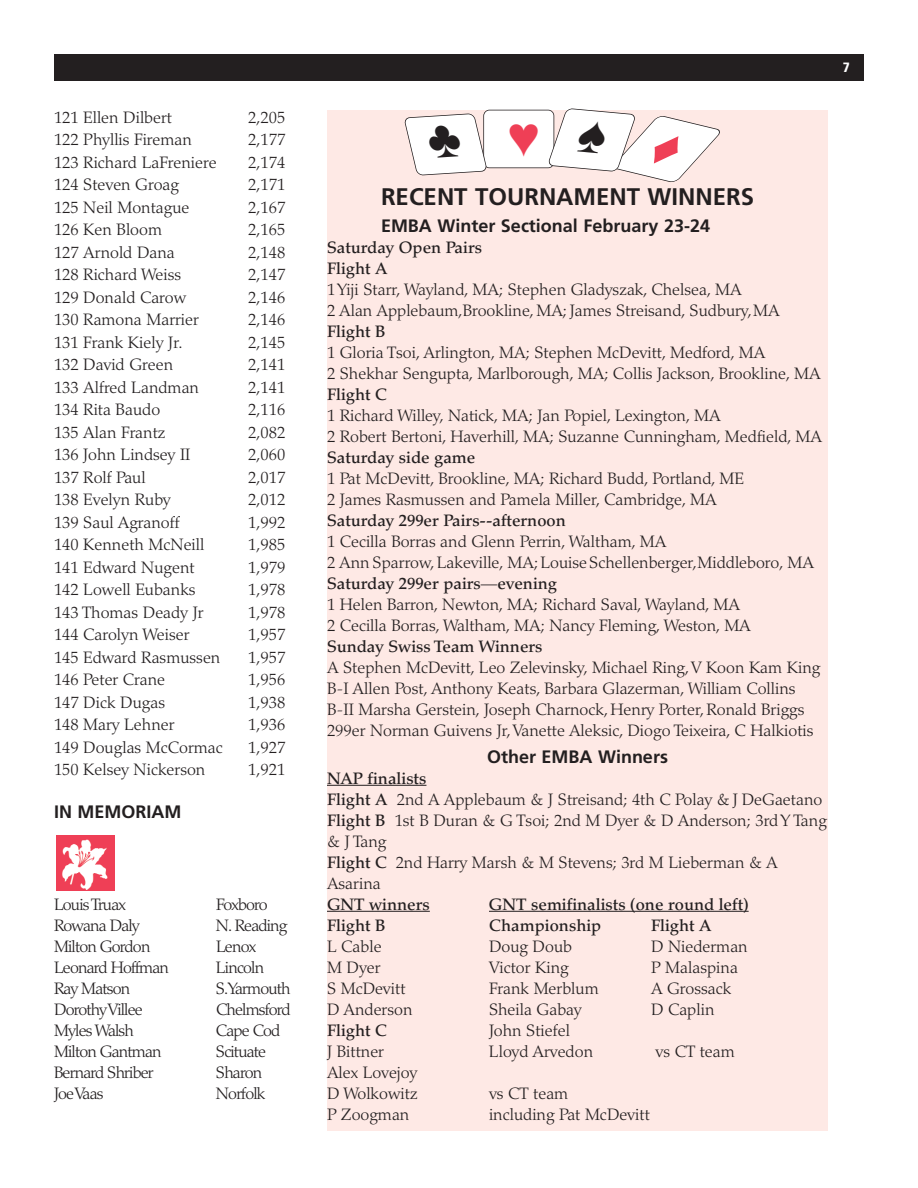
<style>
.page{position:relative;width:918px;height:1188px;background:#fff}
.page>*{position:absolute;margin:0;border:0;box-sizing:border-box;transform-origin:0 0}
.t1{font:700 24px "Frutiger";color:#231f20}
.t2{font:700 18px "Frutiger";color:#231f20}
.t3{font:300 16.5px/21px "Palatino";color:#231f20}
.t4{font:500 16.5px/21px "Palatino";color:#231f20}
.t5{font:300 16.5px "Palatino";letter-spacing:-.05em;color:#231f20}
.t6{font:900 condensed 13.5px "Frutiger";color:#fff}
.s1{font-weight:500}
</style>
<div class="page">
<div style="left:54px;top:54px;width:810px;height:27px;background:#231f20"></div>
<div style="left:327px;top:111px;width:501px;height:1020px;background:#fee9e5"></div>
<hr style="left:327px;top:785px;width:99px;height:1px;background:#231f20">
<hr style="left:327px;top:911px;width:103px;height:1px;background:#231f20">
<hr style="left:489px;top:911px;width:260px;height:1px;background:#231f20">
<img style="left:56px;top:836px;width:59px;height:55px">
<div style="left:484px;top:110px;width:70px;height:58px;background:#fff;border-radius:6px"></div>
<div style="left:483px;top:110px;width:71px;height:58px;border:2px solid #231f20;border-radius:6px"></div>
<svg style="left:404px;top:113px;width:83px;height:63px"></svg>
<svg style="left:548px;top:108px;width:173px;height:74px"></svg>
<p class="t3" style="left:54px;top:108px;width:120px">121 Ellen Dilbert</p>
<p class="t3" style="left:248px;top:108px;width:39px">2,205</p>
<p class="t3" style="left:54px;top:131px;width:139px">122 Phyllis Fireman</p>
<p class="t3" style="left:248px;top:131px;width:39px">2,177</p>
<p class="t3" style="left:54px;top:153px;width:164px">123 Richard LaFreniere</p>
<p class="t3" style="left:248px;top:153px;width:39px">2,174</p>
<p class="t3" style="left:54px;top:176px;width:127px">124 Steven Groag</p>
<p class="t3" style="left:248px;top:176px;width:39px">2,171</p>
<p class="t3" style="left:54px;top:198px;width:137px">125 Neil Montague</p>
<p class="t3" style="left:248px;top:198px;width:39px">2,167</p>
<p class="t3" style="left:54px;top:221px;width:110px">126 Ken Bloom</p>
<p class="t3" style="left:248px;top:221px;width:39px">2,165</p>
<p class="t3" style="left:54px;top:243px;width:122px">127 Arnold Dana</p>
<p class="t3" style="left:248px;top:243px;width:39px">2,148</p>
<p class="t3" style="left:54px;top:266px;width:129px">128 Richard Weiss</p>
<p class="t3" style="left:248px;top:266px;width:39px">2,147</p>
<p class="t3" style="left:54px;top:288px;width:134px">129 Donald Carow</p>
<p class="t3" style="left:248px;top:288px;width:39px">2,146</p>
<p class="t3" style="left:54px;top:311px;width:147px">130 Ramona Marrier</p>
<p class="t3" style="left:248px;top:311px;width:39px">2,146</p>
<p class="t3" style="left:54px;top:333px;width:130px">131 Frank Kiely Jr.</p>
<p class="t3" style="left:248px;top:333px;width:39px">2,145</p>
<p class="t3" style="left:54px;top:356px;width:121px">132 David Green</p>
<p class="t3" style="left:248px;top:356px;width:39px">2,141</p>
<p class="t3" style="left:54px;top:378px;width:147px">133 Alfred Landman</p>
<p class="t3" style="left:248px;top:378px;width:39px">2,141</p>
<p class="t3" style="left:54px;top:401px;width:108px">134 Rita Baudo</p>
<p class="t3" style="left:248px;top:401px;width:39px">2,116</p>
<p class="t3" style="left:54px;top:423px;width:113px">135 Alan Frantz</p>
<p class="t3" style="left:248px;top:423px;width:39px">2,082</p>
<p class="t3" style="left:54px;top:446px;width:138px">136 John Lindsey II</p>
<p class="t3" style="left:248px;top:446px;width:39px">2,060</p>
<p class="t3" style="left:54px;top:468px;width:93px">137 Rolf Paul</p>
<p class="t3" style="left:248px;top:468px;width:39px">2,017</p>
<p class="t3" style="left:54px;top:491px;width:118px">138 Evelyn Ruby</p>
<p class="t3" style="left:248px;top:491px;width:39px">2,012</p>
<p class="t3" style="left:54px;top:513px;width:127px">139 Saul Agranoff</p>
<p class="t3" style="left:248px;top:513px;width:39px">1,992</p>
<p class="t3" style="left:54px;top:536px;width:152px">140 Kenneth McNeill</p>
<p class="t3" style="left:248px;top:536px;width:39px">1,985</p>
<p class="t3" style="left:54px;top:558px;width:142px">141 Edward Nugent</p>
<p class="t3" style="left:248px;top:558px;width:39px">1,979</p>
<p class="t3" style="left:54px;top:581px;width:143px">142 Lowell Eubanks</p>
<p class="t3" style="left:248px;top:581px;width:39px">1,978</p>
<p class="t3" style="left:54px;top:603px;width:151px">143 Thomas Deady Jr</p>
<p class="t3" style="left:248px;top:603px;width:39px">1,978</p>
<p class="t3" style="left:54px;top:626px;width:137px">144 Carolyn Weiser</p>
<p class="t3" style="left:248px;top:626px;width:39px">1,957</p>
<p class="t3" style="left:54px;top:648px;width:168px">145 Edward Rasmussen</p>
<p class="t3" style="left:248px;top:648px;width:39px">1,957</p>
<p class="t3" style="left:54px;top:671px;width:113px">146 Peter Crane</p>
<p class="t3" style="left:248px;top:671px;width:39px">1,956</p>
<p class="t3" style="left:54px;top:693px;width:113px">147 Dick Dugas</p>
<p class="t3" style="left:248px;top:693px;width:39px">1,938</p>
<p class="t3" style="left:54px;top:716px;width:122px">148 Mary Lehner</p>
<p class="t3" style="left:248px;top:716px;width:39px">1,936</p>
<p class="t3" style="left:54px;top:738px;width:170px">149 Douglas McCormac</p>
<p class="t3" style="left:248px;top:738px;width:39px">1,927</p>
<p class="t3" style="left:54px;top:761px;width:153px">150 Kelsey Nickerson</p>
<p class="t3" style="left:248px;top:761px;width:39px">1,921</p>
<p class="t2" style="left:54px;top:805px;width:129px">IN MEMORIAM</p>
<p class="t5" style="left:54px;top:898px;width:73px">Louis Truax</p>
<p class="t5" style="left:216px;top:898px;width:53px">Foxboro</p>
<p class="t5" style="left:54px;top:919px;width:87px">Rowana Daly</p>
<p class="t5" style="left:216px;top:919px;width:73px">N. Reading</p>
<p class="t5" style="left:54px;top:940px;width:98px">Milton Gordon</p>
<p class="t3" style="left:216px;top:938px;width:42px">Lenox</p>
<p class="t5" style="left:54px;top:961px;width:116px">Leonard Hoffman</p>
<p class="t5" style="left:216px;top:961px;width:50px">Lincoln</p>
<p class="t5" style="left:54px;top:982px;width:78px">Ray Matson</p>
<p class="t5" style="left:216px;top:982px;width:76px">S. Yarmouth</p>
<p class="t5" style="left:54px;top:1003px;width:90px">Dorothy Villee</p>
<p class="t5" style="left:216px;top:1003px;width:76px">Chelmsford</p>
<p class="t5" style="left:54px;top:1024px;width:81px">Myles Walsh</p>
<p class="t3" style="left:216px;top:1022px;width:66px">Cape Cod</p>
<p class="t5" style="left:54px;top:1045px;width:109px">Milton Gantman</p>
<p class="t5" style="left:216px;top:1045px;width:52px">Scituate</p>
<p class="t5" style="left:54px;top:1066px;width:101px">Bernard Shriber</p>
<p class="t3" style="left:216px;top:1064px;width:48px">Sharon</p>
<p class="t3" style="left:54px;top:1085px;width:51px">Joe Vaas</p>
<p class="t5" style="left:216px;top:1087px;width:51px">Norfolk</p>
<p class="t6" style="left:843px;top:61px;width:9px">7</p>
<h1 class="t1" style="left:381px;top:187px;width:375px">RECENT TOURNAMENT WINNERS</h1>
<p class="t2" style="left:381px;top:218px;width:331px">EMBA Winter Sectional February 23-24</p>
<p class="t4" style="left:327px;top:238px;width:157px">Saturday Open Pairs<br>Flight A</p>
<p class="t3" style="left:327px;top:280px;width:454px">1 Yiji Starr, Wayland, MA; Stephen Gladyszak, Chelsea, MA<br>2 Alan Applebaum,Brookline, MA; James Streisand, Sudbury,MA</p>
<p class="t4" style="left:327px;top:322px;width:60px">Flight B</p>
<p class="t3" style="left:327px;top:343px;width:495px">1 Gloria Tsoi, Arlington, MA; Stephen McDevitt, Medford, MA<br>2 Shekhar Sengupta, Marlborough, MA; Collis Jackson, Brookline, MA</p>
<p class="t4" style="left:327px;top:385px;width:62px">Flight C</p>
<p class="t3" style="left:327px;top:406px;width:497px">1 Richard Willey, Natick, MA; Jan Popiel, Lexington, MA<br>2 Robert Bertoni, Haverhill, MA; Suzanne Cunningham, Medfield, MA</p>
<p class="t4" style="left:327px;top:448px;width:150px">Saturday side game</p>
<p class="t3" style="left:327px;top:469px;width:419px">1 Pat McDevitt, Brookline, MA; Richard Budd, Portland, ME<br>2 James Rasmussen and Pamela Miller, Cambridge, MA</p>
<p class="t4" style="left:327px;top:511px;width:240px">Saturday 299er Pairs--afternoon</p>
<p class="t3" style="left:327px;top:532px;width:489px">1 Cecilla Borras and Glenn Perrin, Waltham, MA<br>2 Ann Sparrow, Lakeville, MA; Louise Schellenberger,Middleboro, MA <span class="s1">Saturday 299er pairs</span>—<span class="s1">evening<br></span>1 Helen Barron, Newton, MA; Richard Saval, Wayland, MA<br>2 Cecilla Borras, Waltham, MA; Nancy Fleming, Weston, MA</p>
<p class="t4" style="left:327px;top:637px;width:217px">Sunday Swiss Team Winners</p>
<p class="t3" style="left:327px;top:658px;width:495px">A Stephen McDevitt, Leo Zelevinsky, Michael Ring, V Koon Kam King B-I Allen Post, Anthony Keats, Barbara Glazerman, William Collins B-II Marsha Gerstein, Joseph Charnock, Henry Porter, Ronald Briggs 299er Norman Guivens Jr, Vanette Aleksic, Diogo Teixeira, C Halkiotis</p>
<p class="t2" style="left:487px;top:749px;width:182px">Other EMBA Winners</p>
<p class="t3" style="left:327px;top:769px;width:501px"><span class="s1">NAP finalists<br>Flight A</span> 2nd A Applebaum &amp; J Streisand; 4th C Polay &amp; J DeGaetano <span class="s1">Flight B</span> 1st B Duran &amp; G Tsoi; 2nd M Dyer &amp; D Anderson; 3rd Y Tang &amp; J Tang<br><span class="s1">Flight C</span> 2nd Harry Marsh &amp; M Stevens; 3rd M Lieberman &amp; A Asarina</p>
<p class="t4" style="left:327px;top:895px;width:104px">GNT winners</p>
<p class="t4" style="left:489px;top:895px;width:261px">GNT semifinalists (one round left)</p>
<p class="t4" style="left:327px;top:916px;width:60px">Flight B</p>
<p class="t4" style="left:489px;top:916px;width:114px">Championship</p>
<p class="t4" style="left:651px;top:916px;width:62px">Flight A</p>
<p class="t3" style="left:327px;top:937px;width:56px">L Cable</p>
<p class="t3" style="left:489px;top:937px;width:85px">Doug Doub</p>
<p class="t3" style="left:651px;top:937px;width:98px">D Niederman</p>
<p class="t3" style="left:327px;top:958px;width:55px">M Dyer</p>
<p class="t3" style="left:489px;top:958px;width:81px">Victor King</p>
<p class="t3" style="left:651px;top:958px;width:88px">P Malaspina</p>
<p class="t3" style="left:327px;top:979px;width:80px">S McDevitt</p>
<p class="t3" style="left:489px;top:979px;width:111px">Frank Merblum</p>
<p class="t3" style="left:651px;top:979px;width:82px">A Grossack</p>
<p class="t3" style="left:327px;top:1000px;width:87px">D Anderson</p>
<p class="t3" style="left:489px;top:1000px;width:94px">Sheila Gabay</p>
<p class="t3" style="left:651px;top:1000px;width:65px">D Caplin</p>
<p class="t4" style="left:327px;top:1021px;width:62px">Flight C</p>
<p class="t3" style="left:489px;top:1021px;width:82px">John Stiefel</p>
<p class="t3" style="left:327px;top:1042px;width:59px">J Bittner</p>
<p class="t3" style="left:489px;top:1042px;width:106px">Lloyd Arvedon</p>
<p class="t3" style="left:656px;top:1042px;width:81px">vs CT team</p>
<p class="t3" style="left:327px;top:1063px;width:92px">Alex Lovejoy<br>D Wolkowitz</p>
<p class="t3" style="left:489px;top:1084px;width:81px">vs CT team</p>
<p class="t3" style="left:327px;top:1105px;width:84px">P Zoogman</p>
<p class="t3" style="left:489px;top:1105px;width:162px">including Pat McDevitt</p>
</div>
